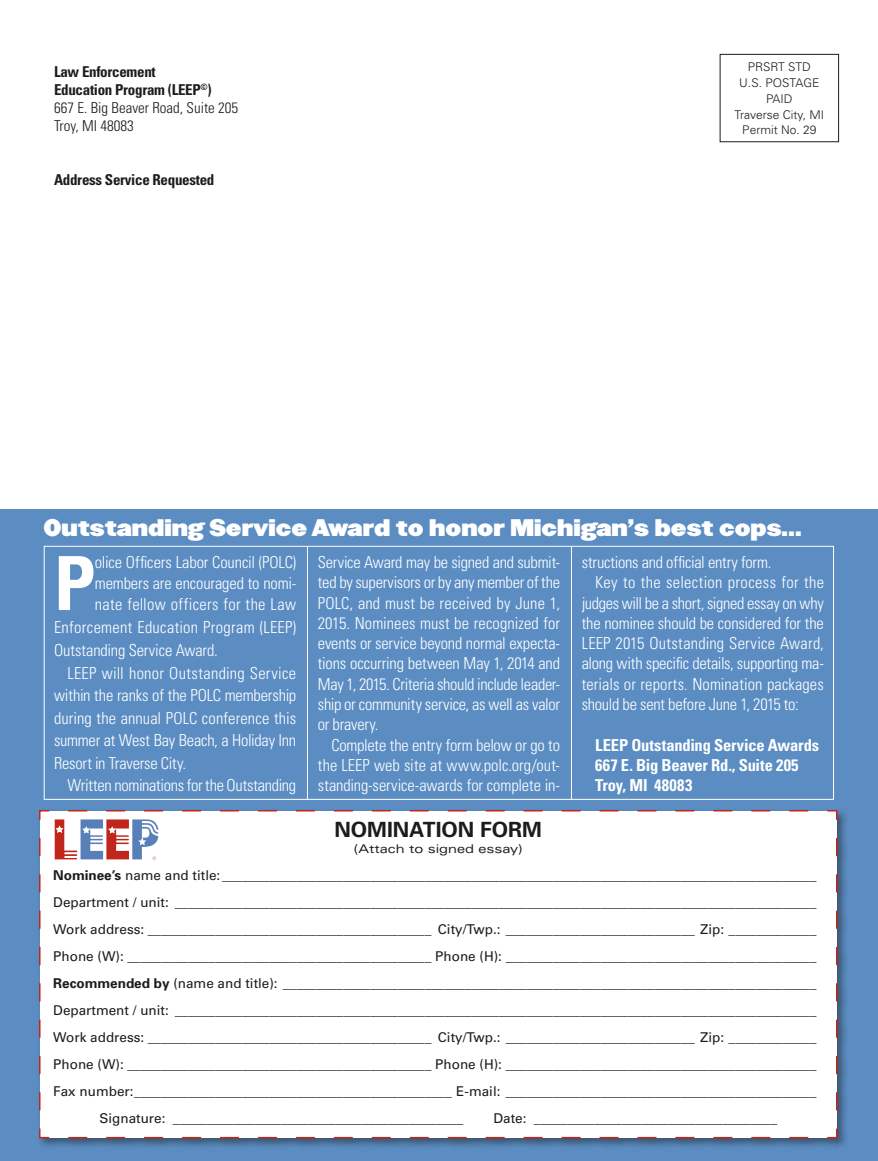
<style>
.page{position:relative;width:878px;height:1161px;background:#fff}
.page>*{position:absolute;margin:0;border:0;box-sizing:border-box;transform-origin:0 0}
.t1{font:700 condensed 74.7px "Univers";color:#fff}
.t2{font:21px "Champion HTF Heavyweight";color:#fff}
.t3{font:700 21px "Univers";color:#1c1c1a}
.t4{font:300 condensed 16.5px/20.2px "Univers";letter-spacing:-.01em;color:#fff;text-align:justify}
.t5{font:300 condensed 16.5px/23.2px "Univers";letter-spacing:.01em;color:#fff}
.t6{font:700 condensed 16.5px/20.2px "Univers";letter-spacing:-.01em;color:#fff}
.t7{font:300 condensed 16.5px "Univers";letter-spacing:.025em;color:#fff}
.t8{font:300 condensed 15px/18px "Univers";color:#1c1c1a}
.t9{font:700 condensed 15px "Univers";letter-spacing:-.02em;color:#1c1c1a}
.t10{font:13.5px "Univers";color:#1c1c1a}
.t11{font:300 12px/15.8px "Univers";color:#1c1c1a;text-align:center}
.t12{font:expanded 12px "Univers";color:#1c1c1a}
.s1{font-weight:700}
</style>
<div class="page">
<div style="left:719px;top:54px;width:119px;height:88px;border:1px solid #1c1c1a"></div>
<div style="left:0;top:509px;width:878px;height:652px;background:#5b8dc3"></div>
<div style="left:36px;top:807px;width:813px;height:343px;background:#1c1c1a;opacity:.5"></div>
<div style="left:38px;top:809px;width:800px;height:330px;background:#fff"></div>
<svg style="left:55px;top:819px;width:103px;height:41px"></svg>
<div style="left:44px;top:546px;width:789px;height:254px;border:1px solid #fff"></div>
<hr style="left:307px;top:547px;width:1px;height:252px;background:#fff">
<hr style="left:571px;top:546px;width:1px;height:253px;background:#fff">
<p class="t8" style="left:54px;top:62px;width:186px"><span class="s1">Law Enforcement<br>Education Program (LEEP</span><sup>©</sup><span class="s1">)<br></span>667 E. Big Beaver Road, Suite 205<br>Troy, MI 48083</p>
<p class="t9" style="left:54px;top:170px;width:162px">Address Service Requested</p>
<p class="t11" style="left:734px;top:59px;width:91px">PRSRT STD<br>U.S. POSTAGE<br>PAID<br>Traverse City, MI<br>Permit No. 29</p>
<h2 class="t2" style="left:44px;top:513px;width:759px">Outstanding Service Award to honor Michigan’s best cops…</h2>
<h1 class="t1" style="left:54px;top:538px;width:43px">P</h1>
<p class="t4" style="left:95px;top:552px;width:203px;line-height:21px">olice Officers Labor Council (POLC) members are encouraged to nomi&shy;nate fellow officers for the Law</p>
<p class="t5" style="left:54px;top:616px;width:244px">Enforcement Education Program (LEEP)<br>Outstanding Service Award.</p>
<p class="t4" style="left:54px;top:662px;width:244px;line-height:22.5px;text-indent:13px">LEEP will honor Outstanding Service within the ranks of the POLC membership during the annual POLC conference this summer at West Bay Beach, a Holiday Inn Resort in Traverse City.</p>
<p class="t4" style="left:67px;top:775px;width:230px">Written nominations for the Outstanding</p>
<p class="t4" style="left:318px;top:552px;width:244px">Service Award may be signed and submit&shy;ted by supervisors or by any member of the POLC, and must be received by June 1, 2015. Nominees must be recognized for events or service beyond normal expecta&shy;tions occurring between May 1, 2014 and May 1, 2015. Criteria should include leader&shy;ship or community service, as well as valor or bravery.</p>
<p class="t4" style="left:318px;top:734px;width:244px;text-indent:13px">Complete the entry form below or go to the LEEP web site at www.polc.org/out&shy;standing-service-awards for complete in-</p>
<p class="t4" style="left:581px;top:552px;width:191px">structions and official entry form.</p>
<p class="t7" style="left:595px;top:573px;width:230px">Key to the selection process for the</p>
<p class="t4" style="left:581px;top:592px;width:243px">judges will be a short, signed essay on why</p>
<p class="t4" style="left:581px;top:613px;width:243px">the nominee should be considered for the</p>
<p class="t5" style="left:581px;top:632px;width:244px">LEEP 2015 Outstanding Service Award,</p>
<p class="t4" style="left:581px;top:653px;width:244px">along with specific details, supporting ma-</p>
<p class="t4" style="left:581px;top:674px;width:244px">terials or reports. Nomination packages</p>
<p class="t4" style="left:581px;top:694px;width:218px">should be sent before June 1, 2015 to:</p>
<p class="t6" style="left:595px;top:735px;width:225px">LEEP Outstanding Service Awards<br>667 E. Big Beaver Rd., Suite 205<br>Troy, MI 48083</p>
<h2 class="t3" style="left:334px;top:816px;width:209px">NOMINATION FORM</h2>
<p class="t12" style="left:354px;top:842px;width:170px">(Attach to signed essay)</p>
<p class="t10" style="left:53px;top:867px;width:764px"><span class="s1">Nominee’s</span> name and title: ________________________________________________________________________________________</p>
<p class="t10" style="left:53px;top:894px;width:764px">Department / unit: _______________________________________________________________________________________________</p>
<p class="t10" style="left:53px;top:921px;width:764px">Work address: __________________________________________ City/Twp.: ____________________________ Zip: _____________</p>
<p class="t10" style="left:53px;top:948px;width:764px">Phone (W): _____________________________________________ Phone (H): ______________________________________________</p>
<p class="t10" style="left:53px;top:975px;width:764px"><span class="s1">Recommended by</span> (name and title): _______________________________________________________________________________</p>
<p class="t10" style="left:53px;top:1002px;width:764px">Department / unit: _______________________________________________________________________________________________</p>
<p class="t10" style="left:53px;top:1029px;width:764px">Work address: __________________________________________ City/Twp.: ____________________________ Zip: _____________</p>
<p class="t10" style="left:53px;top:1056px;width:764px">Phone (W): _____________________________________________ Phone (H): ______________________________________________</p>
<p class="t10" style="left:53px;top:1083px;width:764px">Fax number:_______________________________________________ E-mail: ______________________________________________</p>
<p class="t10" style="left:99px;top:1110px;width:365px">Signature: ___________________________________________</p>
<p class="t10" style="left:493px;top:1110px;width:285px">Date: ____________________________________</p>
</div>
